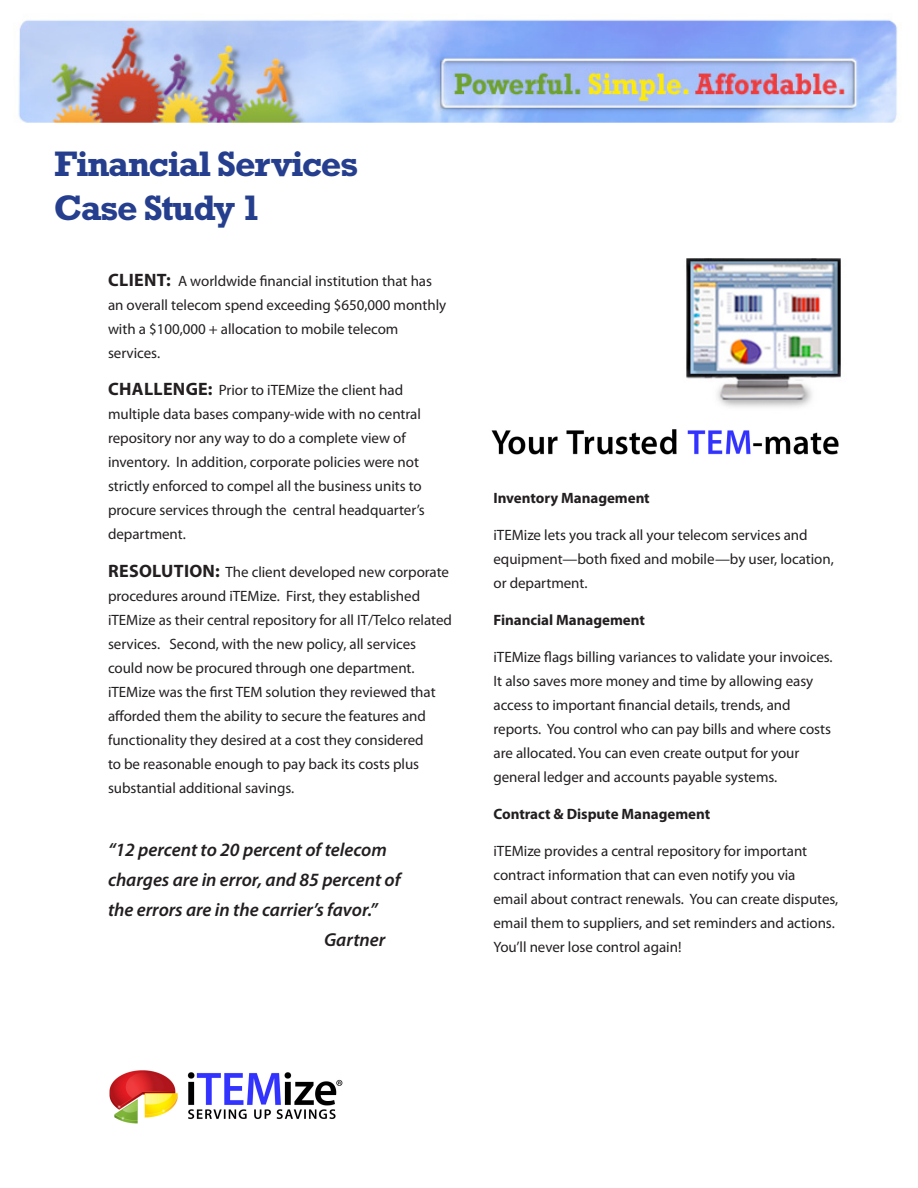
<style>
.page{position:relative;width:918px;height:1188px;background:#fff}
.page>*{position:absolute;margin:0;border:0;box-sizing:border-box;transform-origin:0 0}
.t1{font:700 36px "Rockwell";letter-spacing:-.04em;color:#253f8e}
.t2{font:italic 600 18.75px/30.2px "Myriad Pro";letter-spacing:-.005em;color:#231f20}
.t3{font:15px/24px "Myriad Pro";letter-spacing:-.005em;color:#231f20}
.t4{font:700 15px "Myriad Pro";letter-spacing:-.005em;color:#231f20}
.s1{font-weight:700;font-size:18px}
</style>
<div class="page">
<img style="left:109px;top:1070px;width:234px;height:54px">
<img style="left:18px;top:19px;width:880px;height:104px">
<img style="left:686px;top:258px;width:155px;height:150px">
<img style="left:491px;top:429px;width:347px;height:26px">
<p class="t1" style="left:54px;top:143px;width:306px">Financial Services</p>
<p class="t1" style="left:54px;top:186px;width:209px">Case Study 1</p>
<p class="t3" style="left:108px;top:268px;width:340px"><span class="s1">Client:</span> A worldwide financial institution that has an overall telecom spend exceeding $650,000 monthly with a $100,000 + allocation to mobile telecom services.</p>
<p class="t3" style="left:108px;top:378px;width:318px"><span class="s1">Challenge:</span> Prior to iTEMize the client had multiple data bases company-wide with no central repository nor any way to do a complete view of inventory. In addition, corporate policies were not strictly enforced to compel all the business units to procure services through the central headquarter’s department.</p>
<p class="t3" style="left:108px;top:559px;width:345px"><span class="s1">Resolution:</span> The client developed new corporate procedures around iTEMize. First, they established iTEMize as their central repository for all IT/Telco related services. Second, with the new policy, all services could now be procured through one department. iTEMize was the first TEM solution they reviewed that afforded them the ability to secure the features and functionality they desired at a cost they considered<br>to be reasonable enough to pay back its costs plus substantial additional savings.</p>
<p class="t2" style="left:108px;top:834px;width:294px">“12 percent to 20 percent of telecom charges are in error, and 85 percent of the errors are in the carrier’s favor.”</p>
<p class="t2" style="left:324px;top:925px;width:63px">Gartner</p>
<p class="t4" style="left:494px;top:488px;width:158px">Inventory Management</p>
<p class="t3" style="left:494px;top:523px;width:342px">iTEMize lets you track all your telecom services and equipment—both fixed and mobile—by user, location, or department.</p>
<p class="t4" style="left:494px;top:610px;width:153px">Financial Management</p>
<p class="t3" style="left:494px;top:645px;width:341px">iTEMize flags billing variances to validate your invoices.<br>It also saves more money and time by allowing easy access to important financial details, trends, and reports. You control who can pay bills and where costs are allocated. You can even create output for your general ledger and accounts payable systems.</p>
<p class="t4" style="left:494px;top:804px;width:218px">Contract &amp; Dispute Management</p>
<p class="t3" style="left:494px;top:839px;width:346px">iTEMize provides a central repository for important contract information that can even notify you via<br>email about contract renewals. You can create disputes, email them to suppliers, and set reminders and actions.<br>You’ll never lose control again!</p>
</div>
